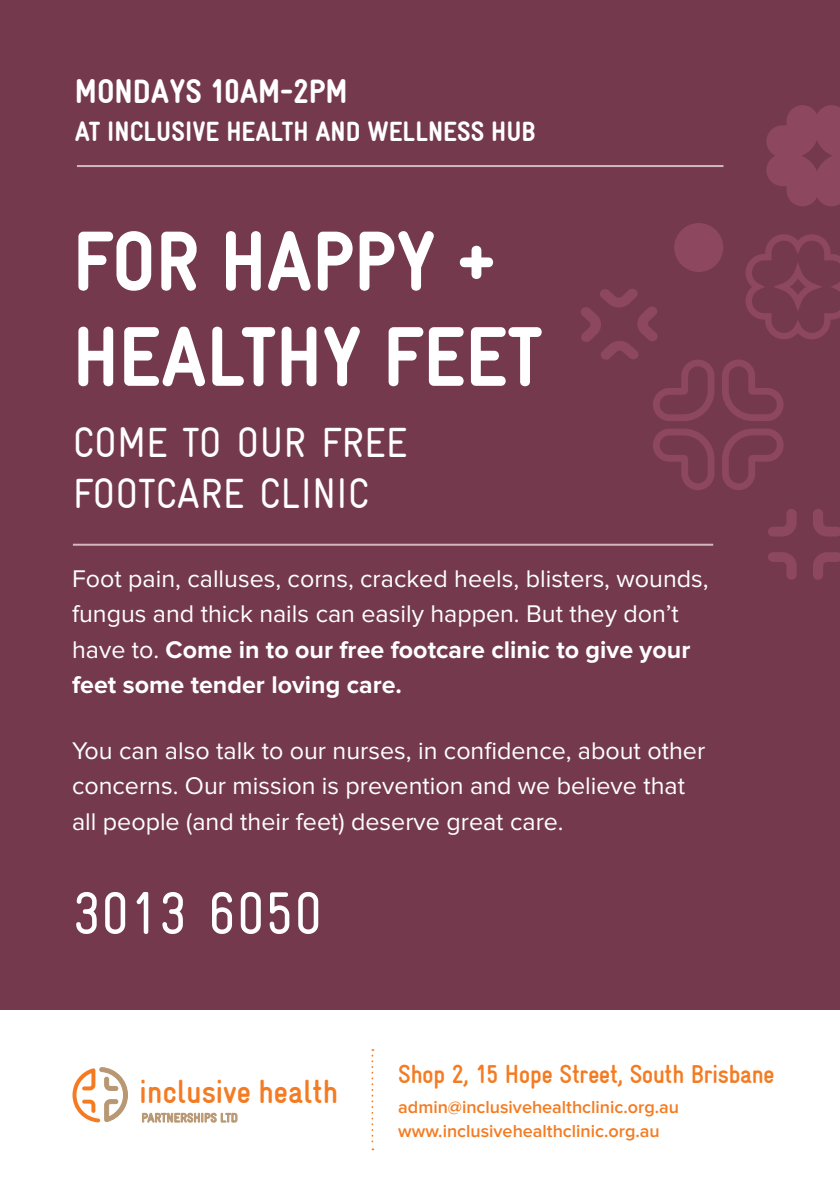
<style>
.page{position:relative;width:840px;height:1191px;background:#fff}
.page>*{position:absolute;margin:0;border:0;box-sizing:border-box;transform-origin:0 0}
.t1{font:900 condensed 84.8px/95.6px "Gravur";color:#fff}
.t2{font:condensed 59.8px "Gravur";color:#fff}
.t3{font:condensed 42.4px/51px "Gravur";color:#fff}
.t4{font:900 condensed 34px "Gravur";color:#fff}
.t5{font:700 condensed 33.2px "Gravur";color:#f47b21}
.t6{font:900 condensed 28px "Gravur";color:#fff}
.t7{font:700 condensed 26px "Gravur";letter-spacing:-.02em;color:#f47b21}
.t8{font:25px/35.6px "Proxima Nova";color:#fff}
.t9{font:600 18px/23.2px "Proxima Nova";color:#f47b21}
.t10{font:700 condensed 12.8px "Gravur";letter-spacing:.01em;color:#b89773}
.s1{font-weight:700}
</style>
<div class="page">
<div style="left:0;top:0;width:839px;height:1009px;background:#74394d"></div>
<svg style="left:142px;top:1113px;width:95px;height:9px"></svg>
<svg style="left:72px;top:1067px;width:56px;height:55px"></svg>
<svg style="left:371px;top:1049px;width:2px;height:101px"></svg>
<hr style="left:77px;top:165px;width:646px;height:2px;background:#d3b9be">
<hr style="left:73px;top:544px;width:639px;height:2px;background:#d3b9be">
<svg style="left:746px;top:234px;width:93px;height:105px"></svg>
<svg style="left:653px;top:429px;width:61px;height:61px"></svg>
<svg style="left:722px;top:429px;width:61px;height:61px"></svg>
<svg style="left:722px;top:359px;width:61px;height:62px"></svg>
<div style="left:673px;top:223px;width:49px;height:49px;background:#8d475e;border-radius:50%"></div>
<svg style="left:766px;top:105px;width:73px;height:101px"></svg>
<svg style="left:581px;top:289px;width:133px;height:132px"></svg>
<svg style="left:768px;top:509px;width:28px;height:27px"></svg>
<svg style="left:768px;top:552px;width:28px;height:28px"></svg>
<svg style="left:813px;top:552px;width:26px;height:28px"></svg>
<svg style="left:813px;top:509px;width:26px;height:27px"></svg>
<p class="t4" style="left:75px;top:72px;width:274px">MONDAYS 10AM-2PM</p>
<p class="t6" style="left:75px;top:115px;width:462px">AT INCLUSIVE HEALTH AND WELLNESS HUB</p>
<p class="t1" style="left:73px;top:213px;width:471px">FOR HAPPY +<br>HEALTHY FEET</p>
<p class="t3" style="left:73px;top:416px;width:336px">COME TO OUR FREE<br>FOOTCARE CLINIC</p>
<p class="t8" style="left:72px;top:561px;width:637px">Foot pain, calluses, corns, cracked heels, blisters, wounds, fungus and thick nails can easily happen. But they don’t have to. <span class="s1">Come in to our free footcare clinic to give your feet some tender loving care.</span></p>
<p class="t8" style="left:72px;top:733px;width:634px">You can also talk to our nurses, in confidence, about other concerns. Our mission is prevention and we believe that all people (and their feet) deserve great care.</p>
<p class="t2" style="left:72px;top:879px;width:252px">3013 6050</p>
<p class="t5" style="left:139px;top:1073px;width:200px">inclusive health</p>
<p class="t10" style="left:141px;top:1110px;width:98px">PARTNERSHIPS LTD</p>
<p class="t7" style="left:398px;top:1059px;width:378px">Shop 2, 15 Hope Street, South Brisbane</p>
<p class="t9" style="left:398px;top:1096px;width:282px">admin@inclusivehealthclinic.org.au www.inclusivehealthclinic.org.au</p>
</div>
